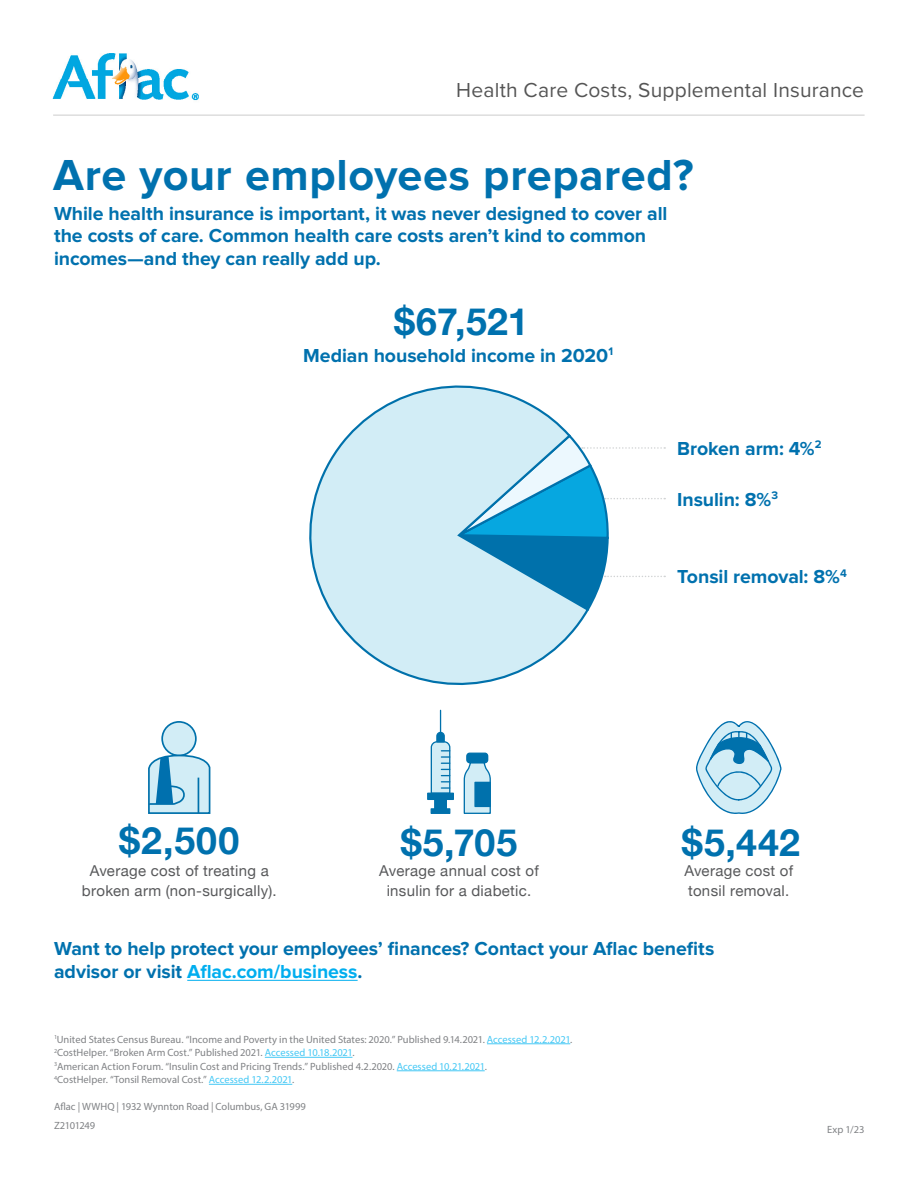
<style>
.page{position:relative;width:918px;height:1188px;background:#fff}
.page>*{position:absolute;margin:0;border:0;box-sizing:border-box;transform-origin:0 0}
.t1{font:700 45px "Proxima Nova";letter-spacing:.01em;color:#0071ae}
.t2{font:700 37.5px "Helvetica Neue";letter-spacing:.01em;color:#0071ae}
.t3{font:21px "Proxima Nova";letter-spacing:.01em;color:#555}
.t4{font:700 19.5px/22.5px "Proxima Nova";letter-spacing:-.005em;color:#0071ae}
.t5{font:15px/19.5px "Helvetica Neue";letter-spacing:.02em;color:#58595b;text-align:center}
.t6{font:10.5px/13.5px "Myriad Pro";color:#808285}
.s1{color:#00aeef}
.s2{color:#44c8f5}
</style>
<div class="page">
<img style="left:52px;top:53px;width:147px;height:48px">
<hr style="left:487px;top:1044px;width:83px;height:1px;background:#44c8f5">
<hr style="left:265px;top:1057px;width:87px;height:1px;background:#44c8f5">
<hr style="left:397px;top:1071px;width:88px;height:1px;background:#44c8f5">
<hr style="left:209px;top:1084px;width:83px;height:1px;background:#44c8f5">
<hr style="left:53px;top:115px;width:812px;height:1px;background:#ccc">
<hr style="left:187px;top:980px;width:171px;height:1px;background:#00aeef">
<svg style="left:591px;top:447px;width:74px;height:159px"></svg>
<svg style="left:309px;top:385px;width:282px;height:300px"></svg>
<div style="left:162px;top:722px;width:34px;height:34px;background:#d2edf6;border-radius:50%"></div>
<div style="left:161px;top:721px;width:36px;height:35px;border:2px solid #0071ab;border-radius:50%"></div>
<svg style="left:148px;top:754px;width:63px;height:60px;background:#98cae1"></svg>
<hr style="left:198px;top:778px;width:1px;height:35px;background:#0071ab">
<svg style="left:696px;top:721px;width:86px;height:93px"></svg>
<div style="left:427px;top:793px;width:27px;height:7px;background:#0071ac;border:1px solid #0071ac"></div>
<div style="left:434px;top:799px;width:13px;height:11px;background:#0071ac;border:1px solid #0071ac"></div>
<div style="left:431px;top:808px;width:19px;height:6px;background:#0071ac"></div>
<svg style="left:430px;top:710px;width:21px;height:85px"></svg>
<svg style="left:463px;top:762px;width:28px;height:52px"></svg>
<div style="left:467px;top:753px;width:21px;height:10px;background:#0071ac;border-radius:3px"></div>
<div style="left:466px;top:753px;width:22px;height:10px;border:1px solid #0071ac;border-radius:3px"></div>
<div style="left:474px;top:782px;width:17px;height:25px;background:#0071ac;border:1px solid #0071ac"></div>
<h3 class="t3" style="left:456px;top:81px;width:409px">Health Care Costs, Supplemental Insurance</h3>
<h1 class="t1" style="left:53px;top:154px;width:642px">Are your employees prepared?</h1>
<h3 class="t4" style="left:54px;top:203px;width:615px">While health insurance is important, it was never designed to cover all the costs of care. Common health care costs aren’t kind to common incomes—and they can really add up.</h3>
<h2 class="t2" style="left:394px;top:292px;width:136px">$67,521</h2>
<h3 class="t4" style="left:303px;top:345px;width:311px">Median household income in 2020<sup>1</sup></h3>
<h3 class="t4" style="left:677px;top:438px;width:146px">Broken arm: 4%<sup>2</sup></h3>
<h3 class="t4" style="left:677px;top:489px;width:102px">Insulin: 8%<sup>3</sup></h3>
<h3 class="t4" style="left:677px;top:566px;width:171px">Tonsil removal: 8%<sup>4</sup></h3>
<h2 class="t2" style="left:119px;top:811px;width:121px">$2,500</h2>
<h3 class="t5" style="left:82px;top:862px;width:196px">Average cost of treating a broken arm (non-surgically).</h3>
<h2 class="t2" style="left:401px;top:813px;width:118px">$5,705</h2>
<h2 class="t2" style="left:682px;top:813px;width:120px">$5,442</h2>
<h3 class="t5" style="left:379px;top:862px;width:161px">Average annual cost of insulin for a diabetic.</h3>
<h3 class="t5" style="left:684px;top:862px;width:110px;text-align:left">Average cost of tonsil removal.</h3>
<h3 class="t4" style="left:54px;top:938px;width:662px">Want to help protect your employees’ finances? Contact your Aflac benefits advisor or visit <span class="s1">Aflac.com/business</span>.</h3>
<p class="t6" style="left:54px;top:1032px;width:520px"><sup>1</sup>United States Census Bureau. “Income and Poverty in the United States: 2020.” Published 9.14.2021. <span class="s2">Accessed 12.2.2021</span>.<br><sup>2</sup>CostHelper. “Broken Arm Cost.” Published 2021. <span class="s2">Accessed 10.18.2021</span>.<br><sup>3</sup>American Action Forum. “Insulin Cost and Pricing Trends.” Published 4.2.2020. <span class="s2">Accessed 10.21.2021</span>.<br><sup>4</sup>CostHelper. “Tonsil Removal Cost.” <span class="s2">Accessed 12.2.2021</span>.</p>
<p class="t6" style="left:54px;top:1097px;width:253px;line-height:19.2px">Aflac | WWHQ | 1932 Wynnton Road | Columbus, GA 31999<br>Z2101249</p>
<p class="t6" style="left:827px;top:1122px;width:39px">Exp 1/23</p>
</div>
